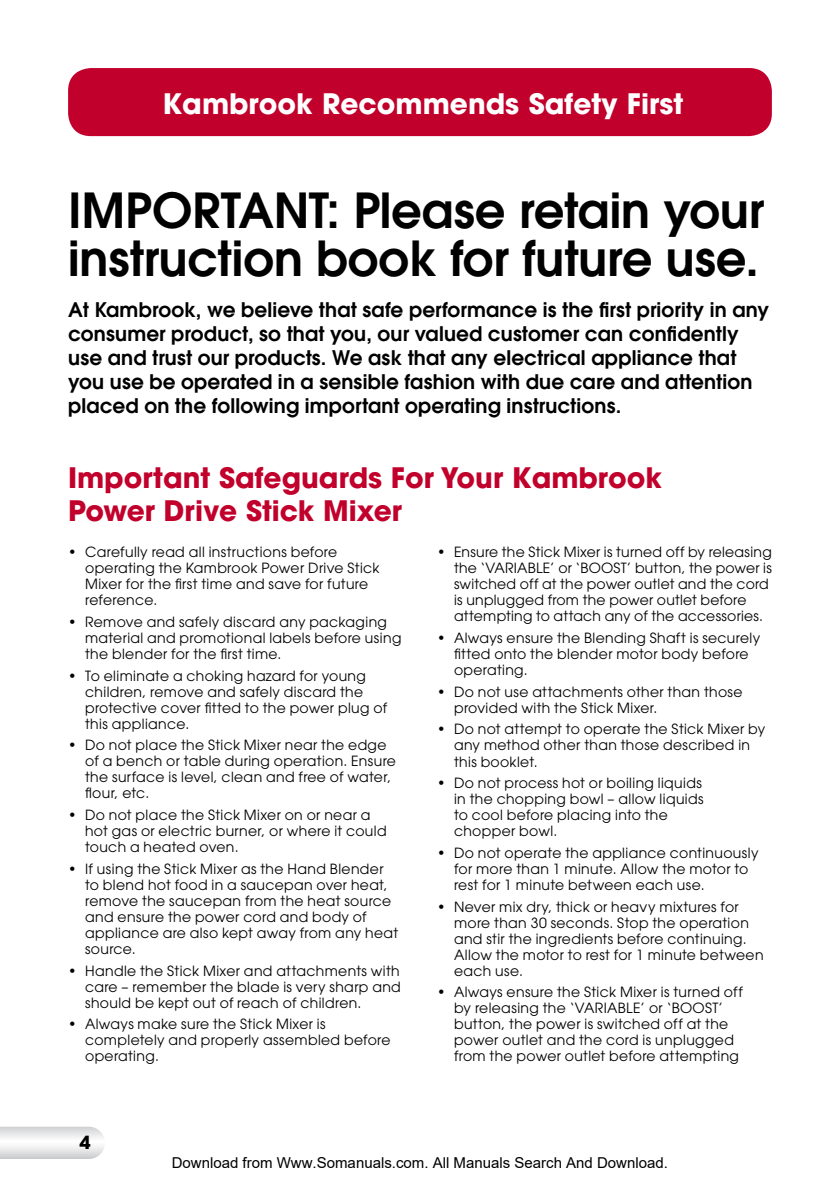
<style>
.page{position:relative;width:840px;height:1191px;background:#fff}
.page>*{position:absolute;margin:0;border:0;box-sizing:border-box;transform-origin:0 0}
.t1{font:600 48px/48px "Avant Garde LT";letter-spacing:-.005em;color:#000}
.t2{font:700 28px/33.6px "Avant Garde";color:#c1002b}
.t3{font:700 28px "Avant Garde";color:#fff}
.t4{font:600 20px/24px "Avant Garde LT";letter-spacing:.01em;color:#000}
.t5{font:700 18px "Avant Garde";color:#000}
.t6{font:15px "Arial";color:#000}
.t7{font:14px/16px "Avant Garde LT";letter-spacing:.025em;color:#000}
</style>
<div class="page">
<svg style="left:0;top:1126px;width:104px;height:32px"></svg>
<div style="left:68px;top:68px;width:703px;height:68px;background:#c1002b;border-radius:23px"></div>
<h2 class="t3" style="left:162px;top:85px;width:522px">Kambrook Recommends Safety First</h2>
<h1 class="t1" style="left:68px;top:185px;width:697px">IMPORTANT: Please retain your instruction book for future use.</h1>
<p class="t4" style="left:68px;top:297px;width:702px">At Kambrook, we believe that safe performance is the first priority in any consumer product, so that you, our valued customer can confidently use and trust our products. We ask that any electrical appliance that you use be operated in a sensible fashion with due care and attention placed on the following important operating instructions.</p>
<h2 class="t2" style="left:68px;top:460px;width:595px">Important Safeguards For Your Kambrook<br>Power Drive Stick Mixer</h2>
<p class="t7" style="left:85px;top:544px;width:296px;text-indent:-17px">• Carefully read all instructions before operating the Kambrook Power Drive Stick Mixer for the first time and save for future reference.</p>
<p class="t7" style="left:85px;top:614px;width:317px;text-indent:-17px">• Remove and safely discard any packaging material and promotional labels before using the blender for the first time.</p>
<p class="t7" style="left:85px;top:667px;width:303px;text-indent:-17px">• To eliminate a choking hazard for young children, remove and safely discard the protective cover fitted to the power plug of this appliance.</p>
<p class="t7" style="left:85px;top:737px;width:312px;text-indent:-17px">• Do not place the Stick Mixer near the edge of a bench or table during operation. Ensure the surface is level, clean and free of water, flour, etc.</p>
<p class="t7" style="left:85px;top:807px;width:303px;text-indent:-17px">• Do not place the Stick Mixer on or near a hot gas or electric burner, or where it could touch a heated oven.</p>
<p class="t7" style="left:85px;top:860px;width:314px;text-indent:-17px">• If using the Stick Mixer as the Hand Blender to blend hot food in a saucepan over heat, remove the saucepan from the heat source and ensure the power cord and body of appliance are also kept away from any heat source.</p>
<p class="t7" style="left:85px;top:962px;width:317px;text-align:justify;text-indent:-17px">• Handle the Stick Mixer and attachments with care – remember the blade is very sharp and should be kept out of reach of children.</p>
<p class="t7" style="left:85px;top:1016px;width:307px;text-indent:-17px">• Always make sure the Stick Mixer is completely and properly assembled before operating.</p>
<p class="t7" style="left:454px;top:544px;width:319px;text-indent:-17px">• Ensure the Stick Mixer is turned off by releasing the ‘VARIABLE’ or ‘BOOST’ button, the power is switched off at the power outlet and the cord is unplugged from the power outlet before attempting to attach any of the accessories.</p>
<p class="t7" style="left:454px;top:630px;width:307px;text-indent:-17px">• Always ensure the Blending Shaft is securely fitted onto the blender motor body before operating.</p>
<p class="t7" style="left:454px;top:683px;width:290px;text-indent:-17px">• Do not use attachments other than those provided with the Stick Mixer.</p>
<p class="t7" style="left:454px;top:721px;width:313px;text-indent:-17px">• Do not attempt to operate the Stick Mixer by any method other than those described in this booklet.</p>
<p class="t7" style="left:454px;top:775px;width:251px;text-indent:-17px">• Do not process hot or boiling liquids in the chopping bowl – allow liquids to cool before placing into the chopper bowl.</p>
<p class="t7" style="left:454px;top:844px;width:306px;text-indent:-17px">• Do not operate the appliance continuously for more than 1 minute. Allow the motor to rest for 1 minute between each use.</p>
<p class="t7" style="left:454px;top:898px;width:311px;text-indent:-17px">• Never mix dry, thick or heavy mixtures for more than 30 seconds. Stop the operation and stir the ingredients before continuing.<br>Allow the motor to rest for 1 minute between each use.</p>
<p class="t7" style="left:454px;top:984px;width:290px;text-indent:-17px">• Always ensure the Stick Mixer is turned off by releasing the ‘VARIABLE’ or ‘BOOST’ button, the power is switched off at the power outlet and the cord is unplugged from the power outlet before attempting</p>
<p class="t5" style="left:79px;top:1131px;width:13px">4</p>
<p class="t6" style="left:172px;top:1154px;width:497px">Download from Www.Somanuals.com. All Manuals Search And Download.</p>
</div>
